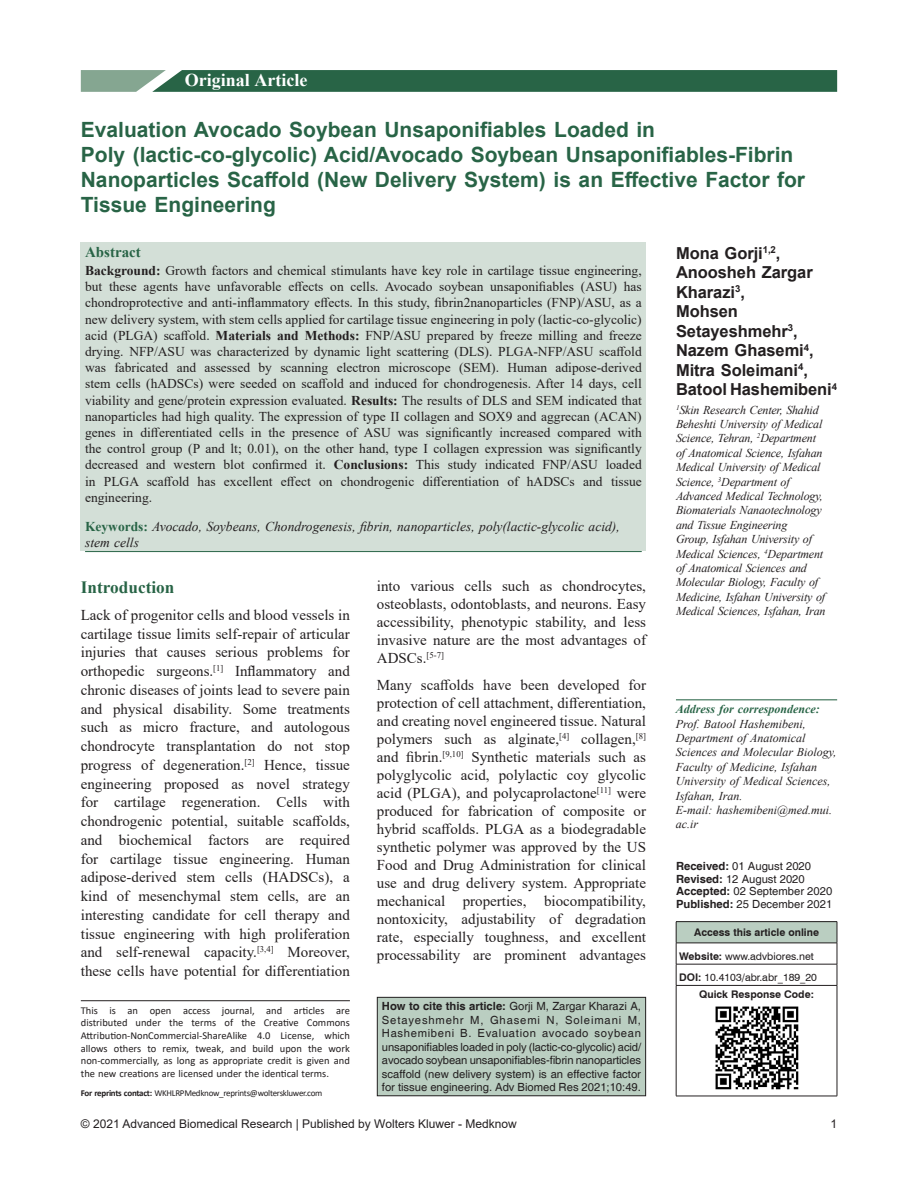
<style>
.page{position:relative;width:918px;height:1188px;background:#fff}
.page>*{position:absolute;margin:0;border:0;box-sizing:border-box;transform-origin:0 0}
.AT{font:700 21px/25.2px "Arial";color:#286446}
.AH{font:700 18px "Times New Roman";color:#fff}
.t1{font:700 17.25px "Times New Roman";color:#286446}
.AU{font:700 16.5px/19.5px "Arial";letter-spacing:-.005em;color:#231f20}
.TX{font:15px/18.8px "Times New Roman";color:#231f20;text-align:justify}
.ABSH{font:700 15px "Times New Roman";color:#286446}
.ABS{font:13.5px/16.2px "Times New Roman";color:#231f20;text-align:justify}
.KWD{font:italic 13.5px/16.2px "Times New Roman";color:#231f20}
.AFF{font:italic 12px/14.4px "Times New Roman";letter-spacing:-.015em;color:#231f20}
.ADD{font:italic 12px/14.4px "Times New Roman";color:#231f20}
.t2{font:12px "Arial";color:#231f20}
.HTC{font:11.25px/13.5px "Helvetica";color:#231f20;text-align:justify}
.HIS{font:11.25px "Helvetica";color:#231f20}
.OS{font:10.5px/12.6px "Calibri";color:#211d1e;text-align:justify}
.DOI{font:10.5px "Swiss 721 BT";color:#231f20}
.Website{font:10.5px "Swiss 721 BT";color:#231f20}
.ATAO{font:700 10.5px "Swiss 721 BT";color:#231f20}
.QRC{font:700 10.5px "Swiss 721 BT";color:#231f20}
.OS-2{font:9px "Calibri";letter-spacing:-.03em;color:#211d1e}
.s1{font-weight:700}
.s2{font-weight:700;font-style:normal;color:#286446}
.s3{font-weight:700;color:#286446}
</style>
<div class="page">
<hr style="left:676px;top:699px;width:161px;height:1px;background:#286446">
<div style="left:81px;top:242px;width:565px;height:309px;background:#d3dfd7"></div>
<hr style="left:85px;top:551px;width:557px;height:1px;background:#286446">
<svg style="left:81px;top:70px;width:756px;height:22px"></svg>
<div style="left:377px;top:997px;width:269px;height:99px;background:#bacec1"></div>
<div style="left:377px;top:997px;width:269px;height:99px;border:1px solid #231f20"></div>
<div style="left:676px;top:922px;width:161px;height:21px;background:#bacec1"></div>
<hr style="left:676px;top:943px;width:161px;height:1px;background:#231f20">
<hr style="left:676px;top:964px;width:161px;height:1px;background:#231f20">
<hr style="left:676px;top:985px;width:161px;height:1px;background:#231f20">
<hr style="left:676px;top:921px;width:161px;height:1px;background:#231f20">
<svg style="left:676px;top:922px;width:1px;height:63px"></svg>
<svg style="left:837px;top:922px;width:1px;height:63px"></svg>
<hr style="left:676px;top:986px;width:1px;height:110px;background:#231f20">
<hr style="left:837px;top:986px;width:1px;height:110px;background:#231f20">
<hr style="left:676px;top:1096px;width:161px;height:1px;background:#231f20">
<img style="left:715px;top:1006px;width:84px;height:84px">
<hr style="left:81px;top:1000px;width:269px;height:1px;background:#231f20">
<p class="AH" style="left:185px;top:67px;width:124px">Original Article</p>
<p class="AT" style="left:81px;top:117px;width:726px">Evaluation Avocado Soybean Unsaponifiables Loaded in<br>Poly (lactic‑co‑glycolic) Acid/Avocado Soybean Unsaponifiables‑Fibrin Nanoparticles Scaffold (New Delivery System) is an Effective Factor for Tissue Engineering</p>
<p class="ABSH" style="left:85px;top:241px;width:57px">Abstract</p>
<p class="ABS" style="left:85px;top:262px;width:558px"><span class="s1">Background:</span> Growth factors and chemical stimulants have key role in cartilage tissue engineering, but these agents have unfavorable effects on cells. Avocado soybean unsaponifiables (ASU) has chondroprotective and anti‑inflammatory effects. In this study, fibrin2nanoparticles (FNP)/ASU, as a new delivery system, with stem cells applied for cartilage tissue engineering in poly (lactic‑co‑glycolic) acid (PLGA) scaffold. <span class="s1">Materials and Methods:</span> FNP/ASU prepared by freeze milling and freeze drying. NFP/ASU was characterized by dynamic light scattering (DLS). PLGA‑NFP/ASU scaffold was fabricated and assessed by scanning electron microscope (SEM). Human adipose‑derived stem cells (hADSCs) were seeded on scaffold and induced for chondrogenesis. After 14 days, cell viability and gene/protein expression evaluated. <span class="s1">Results:</span> The results of DLS and SEM indicated that nanoparticles had high quality. The expression of type II collagen and SOX9 and aggrecan (ACAN) genes in differentiated cells in the presence of ASU was significantly increased compared with the control group (P and lt; 0.01), on the other hand, type I collagen expression was significantly decreased and western blot confirmed it. <span class="s1">Conclusions:</span> This study indicated FNP/ASU loaded in PLGA scaffold has excellent effect on chondrogenic differentiation of hADSCs and tissue engineering.</p>
<p class="KWD" style="left:85px;top:518px;width:536px"><span class="s2">Keywords:</span> Avocado, Soybeans, Chondrogenesis, fibrin, nanoparticles, poly(lactic-glycolic acid), stem cells</p>
<h1 class="t1" style="left:81px;top:574px;width:95px">Introduction</h1>
<p class="TX" style="left:81px;top:605px;width:271px">Lack of progenitor cells and blood vessels in cartilage tissue limits self‑repair of articular injuries that causes serious problems for orthopedic surgeons.<sup>[1]</sup> Inflammatory and chronic diseases of joints lead to severe pain and physical disability. Some treatments such as micro fracture, and autologous chondrocyte transplantation do not stop progress of degeneration.<sup>[2]</sup> Hence, tissue engineering proposed as novel strategy for cartilage regeneration. Cells with chondrogenic potential, suitable scaffolds, and biochemical factors are required for cartilage tissue engineering. Human adipose‑derived stem cells (HADSCs), a kind of mesenchymal stem cells, are an interesting candidate for cell therapy and tissue engineering with high proliferation and self‑renewal capacity.<sup>[3,4]</sup> Moreover, these cells have potential for differentiation</p>
<p class="OS" style="left:81px;top:1004px;width:271px">This is an open access journal, and articles are distributed under the terms of the Creative Commons Attribution‑NonCommercial‑ShareAlike 4.0 License, which allows others to remix, tweak, and build upon the work non‑commercially, as long as appropriate credit is given and the new creations are licensed under the identical terms.</p>
<p class="OS-2" style="left:81px;top:1087px;width:243px"><span class="s1">For reprints contact:</span> WKHLRPMedknow_reprints@wolterskluwer.com</p>
<p class="TX" style="left:377px;top:577px;width:271px;line-height:18px">into various cells such as chondrocytes, osteoblasts, odontoblasts, and neurons. Easy accessibility, phenotypic stability, and less invasive nature are the most advantages of ADSCs.<sup>[5‑7]</sup></p>
<p class="TX" style="left:377px;top:675px;width:271px;line-height:18px">Many scaffolds have been developed for protection of cell attachment, differentiation, and creating novel engineered tissue. Natural polymers such as alginate,<sup>[4]</sup> collagen,<sup>[8] </sup>and fibrin.<sup>[9,10]</sup> Synthetic materials such as polyglycolic acid, polylactic coy glycolic acid (PLGA), and polycaprolactone<sup>[11]</sup> were produced for fabrication of composite or hybrid scaffolds. PLGA as a biodegradable synthetic polymer was approved by the US Food and Drug Administration for clinical use and drug delivery system. Appropriate mechanical properties, biocompatibility, nontoxicity, adjustability of degradation rate, especially toughness, and excellent processability are prominent advantages</p>
<p class="HTC" style="left:382px;top:1000px;width:261px"><span class="s1">How to cite this article:</span> Gorji M, Zargar Kharazi A, Setayeshmehr M, Ghasemi N, Soleimani M, Hashemibeni B. Evaluation avocado soybean unsaponifiables loaded in poly (lactic-co-glycolic) acid/ avocado soybean unsaponifiables-fibrin nanoparticles scaffold (new delivery system) is an effective factor for tissue engineering. Adv Biomed Res 2021;10:49.</p>
<p class="AU" style="left:676px;top:243px;width:163px">Mona Gorji<sup>1,2</sup>,<br>Anoosheh Zargar<br>Kharazi<sup>3</sup>,<br>Mohsen<br>Setayeshmehr<sup>3</sup>,<br>Nazem Ghasemi<sup>4</sup>,<br>Mitra Soleimani<sup>4</sup>,<br>Batool Hashemibeni<sup>4</sup></p>
<p class="AFF" style="left:676px;top:402px;width:151px"><sup>1</sup>Skin Research Center, Shahid<br>Beheshti University of Medical<br>Science, Tehran, <sup>2</sup>Department of Anatomical Science, Isfahan<br>Medical University of Medical<br>Science, <sup>3</sup>Department of<br>Advanced Medical Technology,<br>Biomaterials Nanaotechnology and Tissue Engineering<br>Group, Isfahan University of<br>Medical Sciences, <sup>4</sup>Department of Anatomical Sciences and<br>Molecular Biology, Faculty of<br>Medicine, Isfahan University of<br>Medical Sciences, Isfahan, Iran</p>
<p class="ADD" style="left:676px;top:702px;width:162px"><span class="s3">Address for correspondence:<br></span>Prof. Batool Hashemibeni,<br>Department of Anatomical<br>Sciences and Molecular Biology,<br>Faculty of Medicine, Isfahan<br>University of Medical Sciences,<br>Isfahan, Iran.<br>E‑mail: hashemibeni@med.mui. ac.ir</p>
<p class="HIS" style="left:676px;top:860px;width:137px"><span class="s1">Received:</span> 01 August 2020</p>
<p class="HIS" style="left:676px;top:872px;width:130px"><span class="s1">Revised:</span> 12 August 2020</p>
<p class="HIS" style="left:676px;top:885px;width:158px"><span class="s1">Accepted:</span> 02 September 2020</p>
<p class="HIS" style="left:676px;top:897px;width:158px"><span class="s1">Published:</span> 25 December 2021</p>
<p class="ATAO" style="left:694px;top:925px;width:126px">Access this article online</p>
<p class="Website" style="left:679px;top:949px;width:136px"><span class="s1">Website:</span> www.advbiores.net</p>
<p class="DOI" style="left:679px;top:970px;width:139px"><span class="s1">DOI:</span> 10.4103/abr.abr_189_20</p>
<p class="QRC" style="left:699px;top:987px;width:116px">Quick Response Code:</p>
<p class="t2" style="left:81px;top:1116px;width:437px">© 2021 Advanced Biomedical Research | Published by Wolters Kluwer - Medknow</p>
<p class="t2" style="left:830px;top:1116px;width:8px">1</p>
</div>
